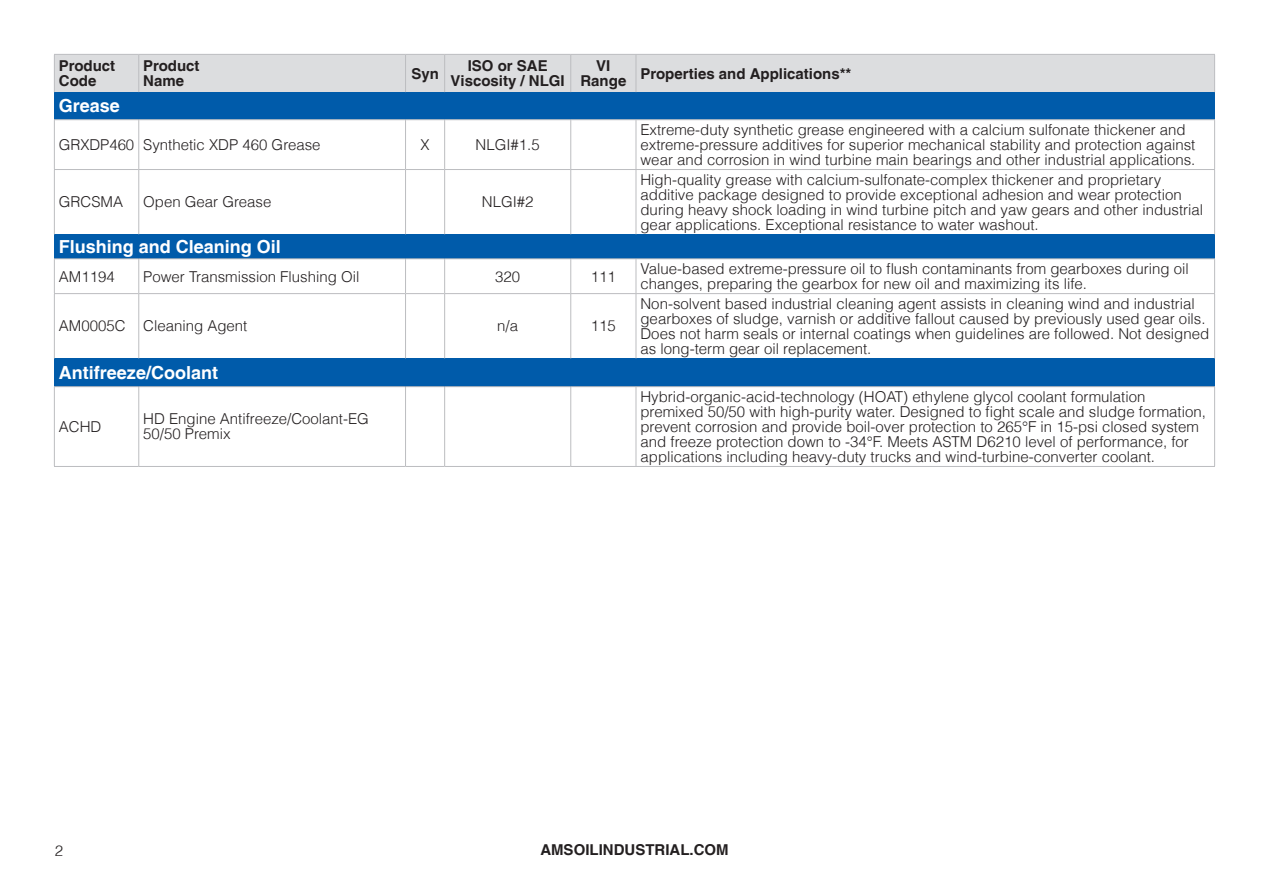
<style>
.page{position:relative;width:1269px;height:891px;background:#fff}
.page>*{position:absolute;margin:0;border:0;box-sizing:border-box;transform-origin:0 0}
.t1{font:700 18px "Helvetica LT";color:#fff}
.t2{font:300 15px/15px "Helvetica LT";color:#231f20}
.Website__New{font:700 15px/15px "Helvetica LT";color:#231f20}
</style>
<div class="page">
<div style="left:55px;top:55px;width:1159px;height:37px;background:#dcdddf"></div>
<div style="left:54px;top:92px;width:1161px;height:28px;background:#005baa"></div>
<svg style="left:55px;top:120px;width:1159px;height:346px"></svg>
<div style="left:54px;top:234px;width:1161px;height:25px;background:#005baa"></div>
<div style="left:54px;top:358px;width:1161px;height:29px;background:#005baa"></div>
<hr style="left:54px;top:54px;width:85px;height:1px;background:#bcbdc0">
<hr style="left:54px;top:55px;width:1px;height:37px;background:#bcbdc0">
<hr style="left:139px;top:54px;width:267px;height:1px;background:#bcbdc0">
<hr style="left:138px;top:55px;width:1px;height:37px;background:#bcbdc0">
<hr style="left:406px;top:54px;width:39px;height:1px;background:#bcbdc0">
<hr style="left:405px;top:55px;width:1px;height:37px;background:#bcbdc0">
<hr style="left:445px;top:54px;width:126px;height:1px;background:#bcbdc0">
<hr style="left:444px;top:55px;width:1px;height:37px;background:#bcbdc0">
<hr style="left:571px;top:54px;width:65px;height:1px;background:#bcbdc0">
<hr style="left:570px;top:55px;width:1px;height:37px;background:#bcbdc0">
<hr style="left:636px;top:54px;width:579px;height:1px;background:#bcbdc0">
<hr style="left:636px;top:55px;width:1px;height:37px;background:#bcbdc0">
<hr style="left:1214px;top:55px;width:1px;height:37px;background:#bcbdc0">
<hr style="left:54px;top:120px;width:1px;height:49px;background:#bcbdc0">
<hr style="left:138px;top:120px;width:1px;height:49px;background:#bcbdc0">
<hr style="left:405px;top:120px;width:1px;height:49px;background:#bcbdc0">
<hr style="left:444px;top:120px;width:1px;height:49px;background:#bcbdc0">
<hr style="left:570px;top:120px;width:1px;height:49px;background:#bcbdc0">
<hr style="left:636px;top:120px;width:1px;height:49px;background:#bcbdc0">
<hr style="left:1214px;top:120px;width:1px;height:49px;background:#bcbdc0">
<hr style="left:54px;top:169px;width:85px;height:1px;background:#bcbdc0">
<hr style="left:54px;top:170px;width:1px;height:64px;background:#bcbdc0">
<hr style="left:139px;top:169px;width:267px;height:1px;background:#bcbdc0">
<hr style="left:138px;top:170px;width:1px;height:64px;background:#bcbdc0">
<hr style="left:406px;top:169px;width:39px;height:1px;background:#bcbdc0">
<hr style="left:405px;top:170px;width:1px;height:64px;background:#bcbdc0">
<hr style="left:445px;top:169px;width:126px;height:1px;background:#bcbdc0">
<hr style="left:444px;top:170px;width:1px;height:64px;background:#bcbdc0">
<hr style="left:571px;top:169px;width:65px;height:1px;background:#bcbdc0">
<hr style="left:570px;top:170px;width:1px;height:64px;background:#bcbdc0">
<hr style="left:636px;top:169px;width:579px;height:1px;background:#bcbdc0">
<hr style="left:636px;top:170px;width:1px;height:64px;background:#bcbdc0">
<hr style="left:1214px;top:170px;width:1px;height:64px;background:#bcbdc0">
<hr style="left:54px;top:259px;width:1px;height:34px;background:#bcbdc0">
<hr style="left:138px;top:259px;width:1px;height:34px;background:#bcbdc0">
<hr style="left:405px;top:259px;width:1px;height:34px;background:#bcbdc0">
<hr style="left:444px;top:259px;width:1px;height:34px;background:#bcbdc0">
<hr style="left:570px;top:259px;width:1px;height:34px;background:#bcbdc0">
<hr style="left:636px;top:259px;width:1px;height:34px;background:#bcbdc0">
<hr style="left:1214px;top:259px;width:1px;height:34px;background:#bcbdc0">
<hr style="left:138px;top:294px;width:1px;height:64px;background:#bcbdc0">
<hr style="left:405px;top:294px;width:1px;height:64px;background:#bcbdc0">
<hr style="left:444px;top:294px;width:1px;height:64px;background:#bcbdc0">
<hr style="left:570px;top:294px;width:1px;height:64px;background:#bcbdc0">
<hr style="left:636px;top:294px;width:1px;height:64px;background:#bcbdc0">
<hr style="left:54px;top:387px;width:1px;height:79px;background:#bcbdc0">
<hr style="left:138px;top:387px;width:1px;height:79px;background:#bcbdc0">
<hr style="left:405px;top:387px;width:1px;height:79px;background:#bcbdc0">
<hr style="left:444px;top:387px;width:1px;height:79px;background:#bcbdc0">
<hr style="left:570px;top:387px;width:1px;height:79px;background:#bcbdc0">
<hr style="left:636px;top:387px;width:1px;height:79px;background:#bcbdc0">
<hr style="left:1214px;top:387px;width:1px;height:79px;background:#bcbdc0">
<hr style="left:54px;top:466px;width:85px;height:1px;background:#bcbdc0">
<hr style="left:139px;top:466px;width:267px;height:1px;background:#bcbdc0">
<hr style="left:406px;top:466px;width:39px;height:1px;background:#bcbdc0">
<hr style="left:445px;top:466px;width:126px;height:1px;background:#bcbdc0">
<hr style="left:571px;top:466px;width:65px;height:1px;background:#bcbdc0">
<hr style="left:636px;top:466px;width:579px;height:1px;background:#bcbdc0">
<hr style="left:54px;top:119px;width:85px;height:1px;background:#bcbdc0">
<hr style="left:139px;top:119px;width:267px;height:1px;background:#bcbdc0">
<hr style="left:406px;top:119px;width:39px;height:1px;background:#bcbdc0">
<hr style="left:445px;top:119px;width:126px;height:1px;background:#bcbdc0">
<hr style="left:571px;top:119px;width:65px;height:1px;background:#bcbdc0">
<hr style="left:636px;top:119px;width:579px;height:1px;background:#bcbdc0">
<hr style="left:54px;top:258px;width:85px;height:1px;background:#bcbdc0">
<hr style="left:139px;top:258px;width:267px;height:1px;background:#bcbdc0">
<hr style="left:406px;top:258px;width:39px;height:1px;background:#bcbdc0">
<hr style="left:445px;top:258px;width:126px;height:1px;background:#bcbdc0">
<hr style="left:571px;top:258px;width:65px;height:1px;background:#bcbdc0">
<hr style="left:636px;top:258px;width:579px;height:1px;background:#bcbdc0">
<hr style="left:54px;top:386px;width:85px;height:1px;background:#bcbdc0">
<hr style="left:139px;top:386px;width:267px;height:1px;background:#bcbdc0">
<hr style="left:406px;top:386px;width:39px;height:1px;background:#bcbdc0">
<hr style="left:445px;top:386px;width:126px;height:1px;background:#bcbdc0">
<hr style="left:571px;top:386px;width:65px;height:1px;background:#bcbdc0">
<hr style="left:636px;top:386px;width:579px;height:1px;background:#bcbdc0">
<hr style="left:54px;top:293px;width:85px;height:1px;background:#bcbdc0">
<hr style="left:54px;top:294px;width:1px;height:64px;background:#bcbdc0">
<hr style="left:139px;top:293px;width:267px;height:1px;background:#bcbdc0">
<hr style="left:406px;top:293px;width:39px;height:1px;background:#bcbdc0">
<hr style="left:445px;top:293px;width:126px;height:1px;background:#bcbdc0">
<hr style="left:571px;top:293px;width:65px;height:1px;background:#bcbdc0">
<hr style="left:636px;top:293px;width:579px;height:1px;background:#bcbdc0">
<hr style="left:1214px;top:294px;width:1px;height:64px;background:#bcbdc0">
<p class="Website__New" style="left:59px;top:58px;width:58px">Product<br>Code</p>
<p class="Website__New" style="left:143px;top:58px;width:58px">Product<br>Name</p>
<p class="Website__New" style="left:411px;top:66px;width:29px">Syn</p>
<p class="Website__New" style="left:468px;top:58px;width:82px">ISO or SAE</p>
<p class="Website__New" style="left:451px;top:73px;width:116px">Viscosity / NLGI</p>
<p class="t1" style="left:59px;top:95px;width:63px">Grease</p>
<p class="t2" style="left:59px;top:137px;width:77px">GRXDP460</p>
<p class="t2" style="left:143px;top:137px;width:179px">Synthetic XDP 460 Grease</p>
<p class="t2" style="left:421px;top:137px;width:11px">X</p>
<p class="t2" style="left:476px;top:137px;width:66px">NLGI#1.5</p>
<p class="t2" style="left:59px;top:194px;width:66px">GRCSMA</p>
<p class="t2" style="left:143px;top:194px;width:130px">Open Gear Grease</p>
<p class="t2" style="left:482px;top:194px;width:53px">NLGI#2</p>
<p class="Website__New" style="left:580px;top:58px;width:47px;text-align:center">VI<br>Range</p>
<p class="Website__New" style="left:640px;top:66px;width:212px">Properties and Applications**</p>
<p class="t2" style="left:640px;top:122px;width:556px">Extreme-duty synthetic grease engineered with a calcium sulfonate thickener and extreme-pressure additives for superior mechanical stability and protection against wear and corrosion in wind turbine main bearings and other industrial applications.</p>
<p class="t2" style="left:640px;top:172px;width:564px">High-quality grease with calcium-sulfonate-complex thickener and proprietary additive package designed to provide exceptional adhesion and wear protection during heavy shock loading in wind turbine pitch and yaw gears and other industrial gear applications. Exceptional resistance to water washout.</p>
<p class="t1" style="left:59px;top:236px;width:224px">Flushing and Cleaning Oil</p>
<p class="t2" style="left:59px;top:269px;width:57px">AM1194</p>
<p class="t2" style="left:143px;top:269px;width:218px">Power Transmission Flushing Oil</p>
<p class="t2" style="left:495px;top:269px;width:27px">320</p>
<p class="t2" style="left:591px;top:269px;width:27px">111</p>
<p class="t2" style="left:640px;top:261px;width:550px">Value-based extreme-pressure oil to flush contaminants from gearboxes during oil changes, preparing the gearbox for new oil and maximizing its life.</p>
<p class="t2" style="left:59px;top:318px;width:68px">AM0005C</p>
<p class="t2" style="left:143px;top:318px;width:106px">Cleaning Agent</p>
<p class="t2" style="left:497px;top:318px;width:22px">n/a</p>
<p class="t2" style="left:591px;top:318px;width:27px">115</p>
<p class="t2" style="left:640px;top:296px;width:570px">Non-solvent based industrial cleaning agent assists in cleaning wind and industrial gearboxes of sludge, varnish or additive fallout caused by previously used gear oils.<br>Does not harm seals or internal coatings when guidelines are followed. Not designed as long-term gear oil replacement.</p>
<p class="t1" style="left:59px;top:362px;width:161px">Antifreeze/Coolant</p>
<p class="t2" style="left:59px;top:419px;width:44px">ACHD</p>
<p class="t2" style="left:143px;top:412px;width:227px">HD Engine Antifreeze/Coolant-EG<br>50/50 Premix</p>
<p class="t2" style="left:640px;top:389px;width:567px">Hybrid-organic-acid-technology (HOAT) ethylene glycol coolant formulation premixed 50/50 with high-purity water. Designed to fight scale and sludge formation, prevent corrosion and provide boil-over protection to 265°F in 15-psi closed system and freeze protection down to -34°F. Meets ASTM D6210 level of performance, for applications including heavy-duty trucks and wind-turbine-converter coolant.</p>
<p class="t2" style="left:55px;top:843px;width:10px">2</p>
<p class="Website__New" style="left:540px;top:842px;width:190px">AMSOILINDUSTRIAL.COM</p>
</div>
